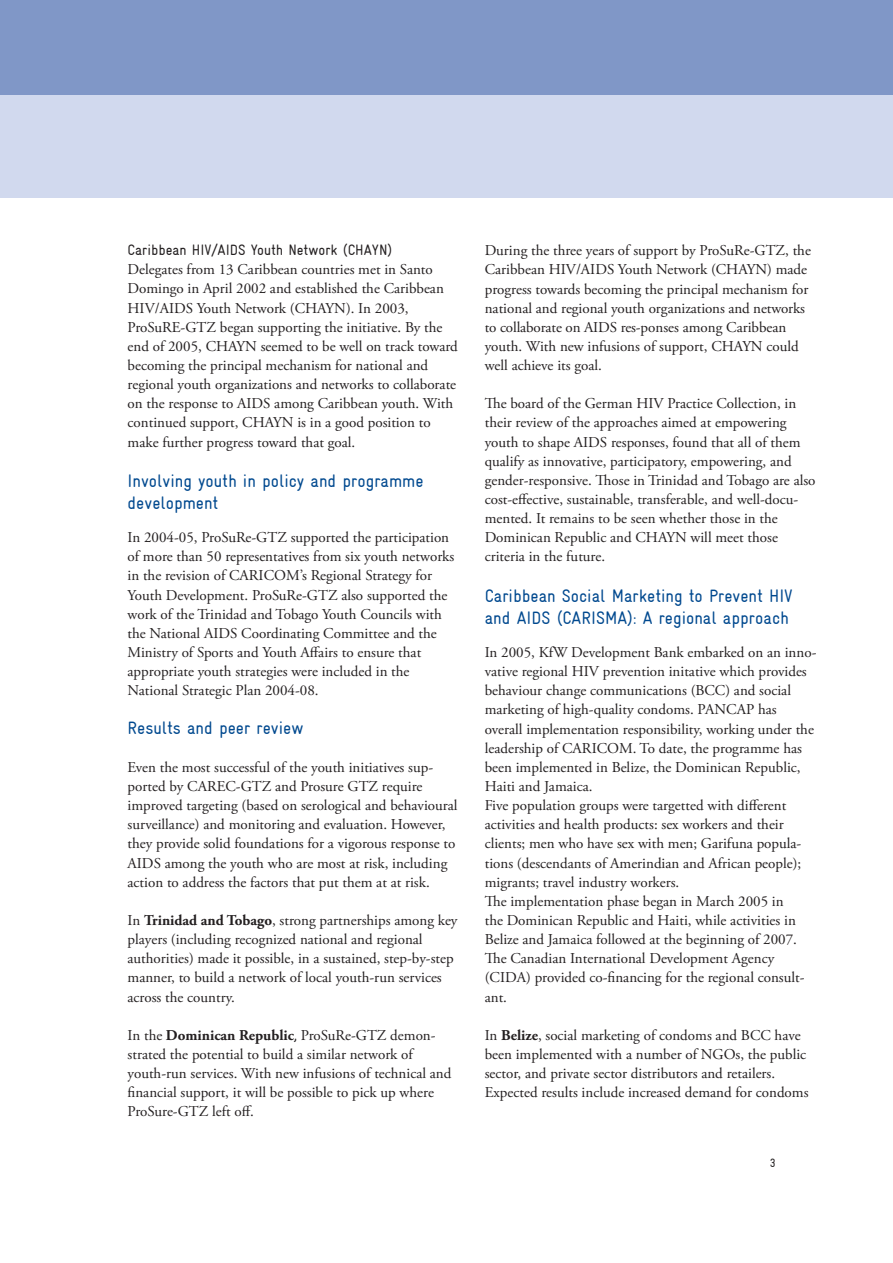
<style>
.page{position:relative;width:893px;height:1263px;background:#fff}
.page>*{position:absolute;margin:0;border:0;box-sizing:border-box;transform-origin:0 0}
.t1{font:condensed 18px/21.6px "Gravur";color:#01498f}
.t2{font:15px/19.2px "Adobe Garamond Pro";color:#231f20}
.t3{font:condensed 15px "Gravur";color:#231f20}
.t4{font:condensed 12px "Gravur";color:#231f20}
.s1{font-weight:700}
.s2{font-family:"Gravur";font-stretch:condensed}
</style>
<div class="page">
<div style="left:0;top:0;width:893px;height:96px;background:#8097c7"></div>
<div style="left:0;top:96px;width:893px;height:102px;background:#d1d9ee"></div>
<p class="t3" style="left:128px;top:242px;width:266px">Caribbean HIV/AIDS Youth Network (CHAYN)</p>
<p class="t2" style="left:128px;top:261px;width:332px">Delegates from 13 Caribbean countries met in Santo Domingo in April 2002 and established the Caribbean HIV/AIDS Youth Network (CHAYN). In 2003, ProSuRE-GTZ began supporting the initiative. By the end of 2005, CHAYN seemed to be well on track toward becoming the principal mechanism for national and regional youth organizations and networks to collaborate on the response to AIDS among Caribbean youth. With continued support, CHAYN is in a good position to make further progress toward that goal.</p>
<p class="t1" style="left:128px;top:471px;width:297px">Involving youth in policy and programme development</p>
<p class="t2" style="left:128px;top:529px;width:328px">In 2004-05, ProSuRe-GTZ supported the participation of more than 50 representatives from six youth networks in the revision of CARICOM’s Regional Strategy for Youth Development. ProSuRe-GTZ also supported the work of the Trinidad and Tobago Youth Councils with the National AIDS Coordinating Committee and the Ministry of Sports and Youth Affairs to ensure that appropriate youth strategies were included in the National Strategic Plan 2004-08.</p>
<p class="t1" style="left:128px;top:718px;width:177px">Results and peer review</p>
<p class="t2" style="left:128px;top:759px;width:332px">Even the most successful of the youth initiatives sup&shy;ported by CAREC-GTZ and Prosure GTZ require improved targeting (based on serological and behavioural surveillance) and monitoring and evaluation. However, they provide solid foundations for a vigorous response to AIDS among the youth who are most at risk, including action to address the factors that put them at at risk.</p>
<p class="t2" style="left:128px;top:912px;width:331px">In <span class="s1">Trinidad and Tobago</span>, strong partnerships among key players (including recognized national and regional authorities) made it possible, in a sustained, step-by-step manner, to build a network of local youth-run services across the country.</p>
<p class="t2" style="left:128px;top:1027px;width:325px">In the <span class="s1">Dominican Republic</span><span class="s2">,</span> ProSuRe-GTZ demon&shy;strated the potential to build a similar network of youth-run services. With new infusions of technical and financial support, it will be possible to pick up where ProSure-GTZ left off.</p>
<p class="t2" style="left:485px;top:242px;width:328px">During the three years of support by ProSuRe-GTZ, the Caribbean HIV/AIDS Youth Network (CHAYN) made progress towards becoming the principal mechanism for national and regional youth organizations and networks to collaborate on AIDS res-ponses among Caribbean youth. With new infusions of support, CHAYN could well achieve its goal.</p>
<p class="t2" style="left:485px;top:395px;width:332px">The board of the German HIV Practice Collection, in their review of the approaches aimed at empowering youth to shape AIDS responses, found that all of them qualify as innovative, participatory, empowering, and gender-responsive. Those in Trinidad and Tobago are also cost-effective, sustainable, transferable, and well-docu&shy;mented. It remains to be seen whether those in the Dominican Republic and CHAYN will meet those criteria in the future.</p>
<p class="t1" style="left:485px;top:586px;width:310px">Caribbean Social Marketing to Prevent HIV and AIDS (CARISMA): A regional approach</p>
<p class="t2" style="left:485px;top:644px;width:333px">In 2005, KfW Development Bank embarked on an inno&shy;vative regional HIV prevention initative which provides behaviour change communications (BCC) and social marketing of high-quality condoms. PANCAP has overall implementation responsibility, working under the leadership of CARICOM. To date, the programme has been implemented in Belize, the Dominican Republic, Haiti and Jamaica.<br>Five population groups were targetted with different activities and health products: sex workers and their clients; men who have sex with men; Garifuna popula&shy;tions (descendants of Amerindian and African people); migrants; travel industry workers.<br>The implementation phase began in March 2005 in<br>the Dominican Republic and Haiti, while activities in Belize and Jamaica followed at the beginning of 2007.<br>The Canadian International Development Agency (CIDA) provided co-financing for the regional consult&shy;ant.</p>
<p class="t2" style="left:485px;top:1027px;width:325px">In <span class="s1">Belize</span>, social marketing of condoms and BCC have been implemented with a number of NGOs, the public sector, and private sector distributors and retailers.<br>Expected results include increased demand for condoms</p>
<p class="t4" style="left:770px;top:1158px;width:7px">3</p>
</div>
